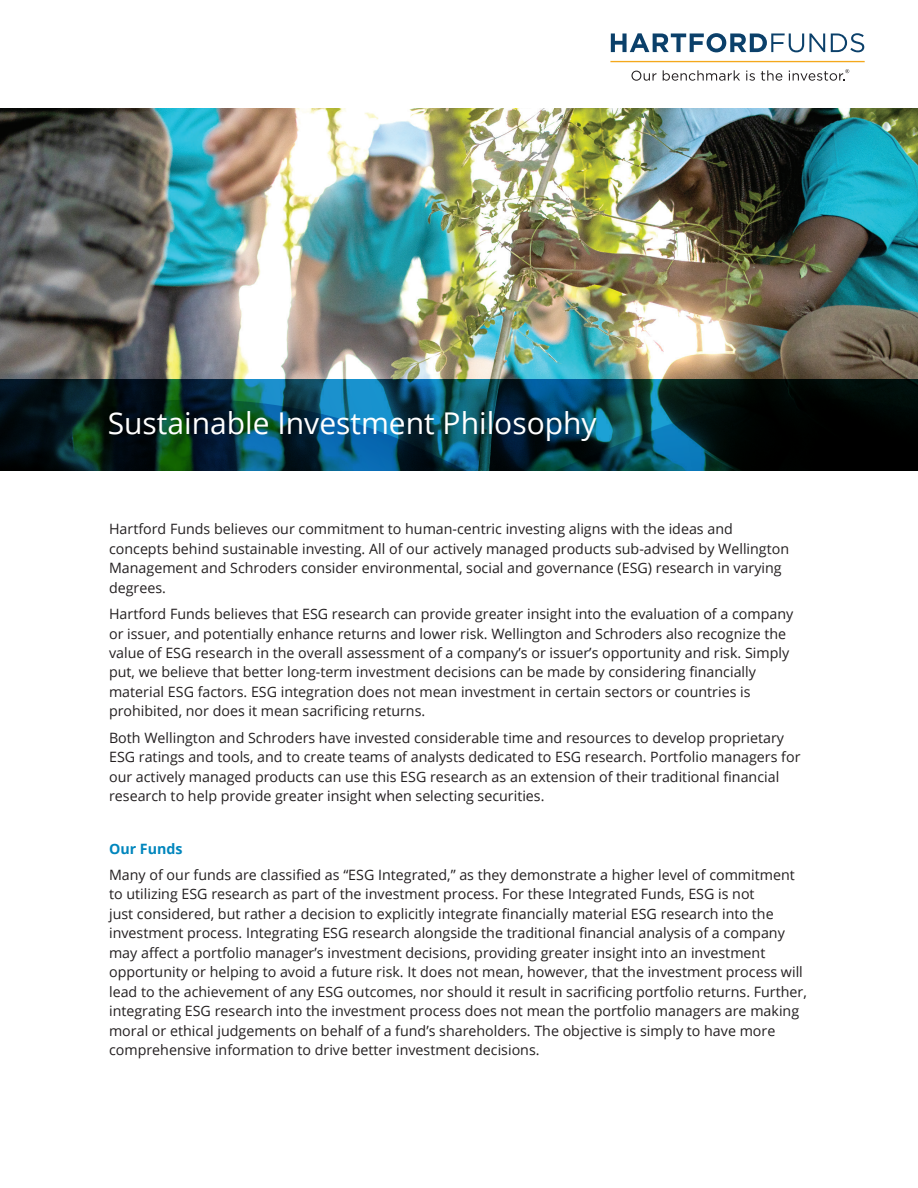
<style>
.page{position:relative;width:918px;height:1188px;background:#fff}
.page>*{position:absolute;margin:0;border:0;box-sizing:border-box;transform-origin:0 0}
.t1{font:30px "Open Sans";color:#fff}
.t2{font:14.25px/19.5px "Open Sans";color:#231f20}
.t3{font:700 14.25px "Open Sans";color:#0086bd}
</style>
<div class="page">
<svg style="left:611px;top:33px;width:214px;height:19px"></svg>
<svg style="left:831px;top:33px;width:33px;height:19px"></svg>
<hr style="left:610px;top:61px;width:255px;height:1px;background:#f4a81c">
<svg style="left:631px;top:71px;width:26px;height:10px"></svg>
<svg style="left:663px;top:70px;width:77px;height:11px"></svg>
<svg style="left:746px;top:71px;width:9px;height:10px"></svg>
<svg style="left:761px;top:70px;width:21px;height:11px"></svg>
<svg style="left:789px;top:69px;width:60px;height:12px"></svg>
<img style="left:0;top:108px;width:918px;height:272px">
<svg style="left:759px;top:380px;width:159px;height:19px;background:#000a07"></svg>
<div style="left:813px;top:399px;width:105px;height:72px;background:#000"></div>
<div style="left:759px;top:399px;width:54px;height:72px;background:#000100"></div>
<svg style="left:0;top:380px;width:759px;height:91px;background:#073948"></svg>
<h1 class="t1" style="left:108px;top:403px;width:491px">Sustainable Investment Philosophy</h1>
<p class="t2" style="left:109px;top:519px;width:682px">Hartford Funds believes our commitment to human-centric investing aligns with the ideas and concepts behind sustainable investing. All of our actively managed products sub-advised by Wellington Management and Schroders consider environmental, social and governance (ESG) research in varying degrees.</p>
<p class="t2" style="left:109px;top:604px;width:686px">Hartford Funds believes that ESG research can provide greater insight into the evaluation of a company or issuer, and potentially enhance returns and lower risk. Wellington and Schroders also recognize the value of ESG research in the overall assessment of a company’s or issuer’s opportunity and risk. Simply put, we believe that better long-term investment decisions can be made by considering financially material ESG factors. ESG integration does not mean investment in certain sectors or countries is prohibited, nor does it mean sacrificing returns.</p>
<p class="t2" style="left:109px;top:727px;width:693px">Both Wellington and Schroders have invested considerable time and resources to develop proprietary ESG ratings and tools, and to create teams of analysts dedicated to ESG research. Portfolio managers for our actively managed products can use this ESG research as an extension of their traditional financial research to help provide greater insight when selecting securities.</p>
<p class="t3" style="left:109px;top:838px;width:75px">Our Funds</p>
<p class="t2" style="left:109px;top:865px;width:699px">Many of our funds are classified as “ESG Integrated,” as they demonstrate a higher level of commitment to utilizing ESG research as part of the investment process. For these Integrated Funds, ESG is not<br>just considered, but rather a decision to explicitly integrate financially material ESG research into the investment process. Integrating ESG research alongside the traditional financial analysis of a company may affect a portfolio manager’s investment decisions, providing greater insight into an investment opportunity or helping to avoid a future risk. It does not mean, however, that the investment process will lead to the achievement of any ESG outcomes, nor should it result in sacrificing portfolio returns. Further, integrating ESG research into the investment process does not mean the portfolio managers are making moral or ethical judgements on behalf of a fund’s shareholders. The objective is simply to have more comprehensive information to drive better investment decisions.</p>
</div>
